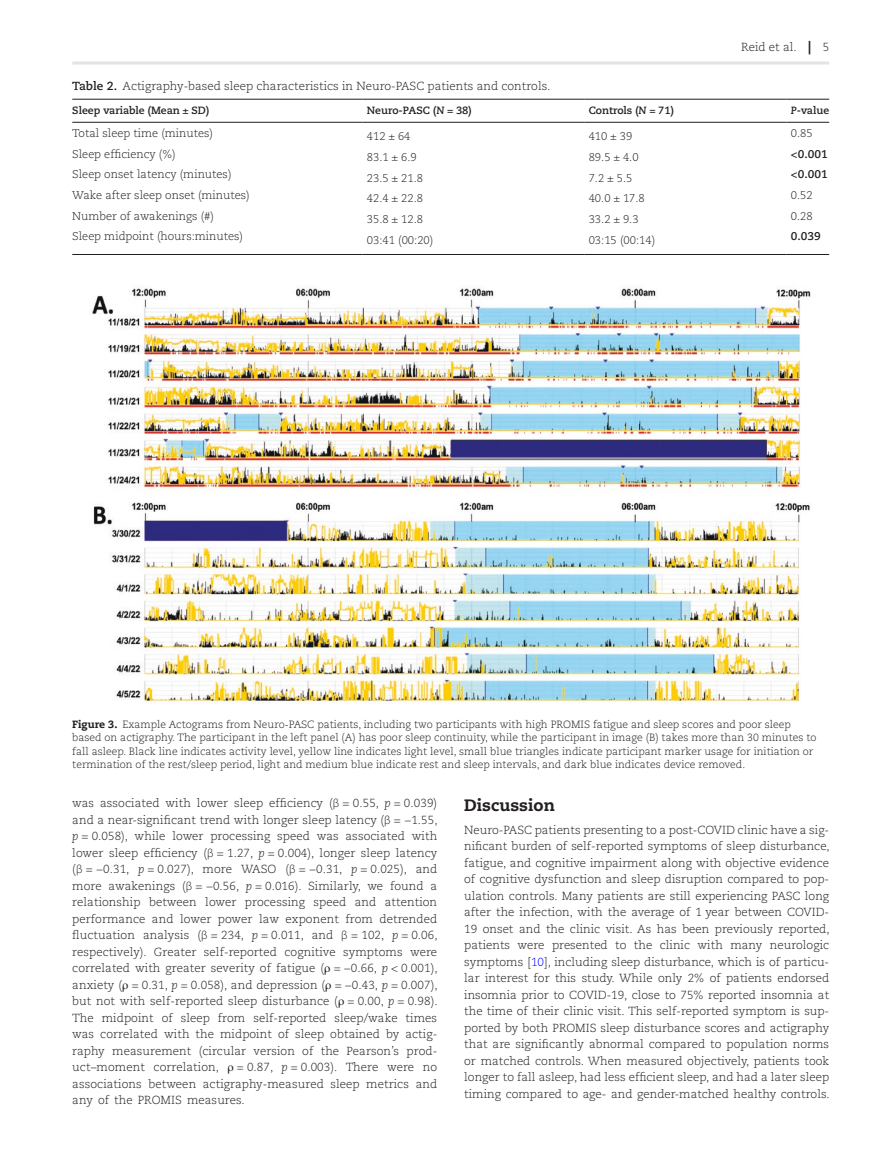
<style>
.page{position:relative;width:893px;height:1174px;background:#fff}
.page>*{position:absolute;margin:0;border:0;box-sizing:border-box;transform-origin:0 0}
.HeadA{font:800 16.5px "Caecilia LT Std";color:#231f20}
.Text{font:300 11.7px/16.5px "Caecilia LT Std";color:#231f20;text-align:justify}
.TabTitle{font:300 11.7px "Caecilia LT Std";color:#231f20}
.TableBody_L{font:300 11.25px "Caecilia LT Std";color:#231f20}
.TableBody{font:300 11.25px "Caecilia LT Std";color:#231f20}
.TableBody2_L{font:300 11.25px "Caecilia LT Std";color:#231f20}
.TableBody2{font:300 11.25px "Caecilia LT Std";color:#231f20}
.TableBody1_L{font:300 11.25px "Caecilia LT Std";color:#231f20}
.TableBody1{font:300 11.25px "Caecilia LT Std";color:#231f20}
.TableBody-2{font:700 11.25px "Caecilia LT Std";color:#231f20}
.TableBody2-2{font:700 11.25px "Caecilia LT Std";color:#231f20}
.FigCapt{font:300 10.5px/13.5px "Caecilia LT Std";color:#231f20}
.TableHeader{font:700 10.5px "Caecilia LT Std";color:#231f20}
.s1{font-weight:800;font-size:13.5px}
.s2{font-weight:700}
.s3{font-style:italic}
.s4{font-weight:800}
.s5{font-family:"Myriad Pro"}
.s6{font-family:"Gandhari Unicode";font-weight:400}
.s7{color:#00f}
</style>
<div class="page">
<hr style="left:72px;top:62px;width:757px;height:3px;background:#e3e3e3">
<hr style="left:72px;top:99px;width:290px;height:1px;background:#1d1e1f">
<hr style="left:72px;top:122px;width:290px;height:1px;background:#1d1e1f">
<hr style="left:362px;top:99px;width:222px;height:1px;background:#1d1e1f">
<hr style="left:362px;top:122px;width:222px;height:1px;background:#1d1e1f">
<hr style="left:584px;top:99px;width:202px;height:1px;background:#1d1e1f">
<hr style="left:584px;top:122px;width:202px;height:1px;background:#1d1e1f">
<hr style="left:786px;top:99px;width:43px;height:1px;background:#1d1e1f">
<hr style="left:786px;top:122px;width:43px;height:1px;background:#1d1e1f">
<hr style="left:72px;top:254px;width:290px;height:1px;background:#1d1e1f">
<hr style="left:362px;top:254px;width:222px;height:1px;background:#1d1e1f">
<hr style="left:584px;top:254px;width:202px;height:1px;background:#1d1e1f">
<hr style="left:786px;top:254px;width:43px;height:1px;background:#1d1e1f">
<img style="left:92px;top:288px;width:719px;height:415px">
<p class="Text" style="left:741px;top:39px;width:89px">Reid et al. <span class="s1">|</span> 5</p>
<p class="TabTitle" style="left:72px;top:79px;width:479px"><span class="s2">Table 2.</span> Actigraphy-based sleep characteristics in Neuro-PASC patients and controls.</p>
<p class="TableHeader" style="left:72px;top:105px;width:138px">Sleep variable (Mean ± SD)</p>
<p class="TableHeader" style="left:367px;top:105px;width:106px">Neuro-PASC (<span class="s3">N</span> = 38)</p>
<p class="TableHeader" style="left:589px;top:105px;width:87px">Controls (<span class="s3">N</span> = 71)</p>
<p class="TableHeader" style="left:791px;top:105px;width:40px"><span class="s3">P</span>-value</p>
<p class="TableBody1_L" style="left:72px;top:127px;width:142px">Total sleep time (minutes)</p>
<p class="TableBody1" style="left:367px;top:130px;width:45px">412 ± 64</p>
<p class="TableBody1" style="left:589px;top:130px;width:45px">410 ± 39</p>
<p class="TableBody1" style="left:791px;top:127px;width:23px">0.85</p>
<p class="TableBody_L" style="left:72px;top:147px;width:105px">Sleep efficiency (%)</p>
<p class="TableBody" style="left:367px;top:151px;width:51px">83.1 ± 6.9</p>
<p class="TableBody" style="left:589px;top:151px;width:51px">89.5 ± 4.0</p>
<p class="TableBody-2" style="left:791px;top:147px;width:38px">&lt;0.001</p>
<p class="TableBody_L" style="left:72px;top:168px;width:161px">Sleep onset latency (minutes)</p>
<p class="TableBody" style="left:367px;top:171px;width:58px">23.5 ± 21.8</p>
<p class="TableBody" style="left:589px;top:171px;width:45px">7.2 ± 5.5</p>
<p class="TableBody-2" style="left:791px;top:168px;width:38px">&lt;0.001</p>
<p class="TableBody_L" style="left:72px;top:189px;width:179px">Wake after sleep onset (minutes)</p>
<p class="TableBody" style="left:367px;top:192px;width:58px">42.4 ± 22.8</p>
<p class="TableBody" style="left:589px;top:192px;width:58px">40.0 ± 17.8</p>
<p class="TableBody" style="left:791px;top:189px;width:23px">0.52</p>
<p class="TableBody_L" style="left:72px;top:209px;width:143px">Number of awakenings (#)</p>
<p class="TableBody" style="left:367px;top:213px;width:58px">35.8 ± 12.8</p>
<p class="TableBody" style="left:589px;top:213px;width:51px">33.2 ± 9.3</p>
<p class="TableBody" style="left:791px;top:209px;width:23px">0.28</p>
<p class="TableBody2_L" style="left:72px;top:230px;width:172px">Sleep midpoint (hours:minutes)</p>
<p class="TableBody2" style="left:367px;top:233px;width:68px">03:41 (00:20)</p>
<p class="TableBody2" style="left:589px;top:233px;width:68px">03:15 (00:14)</p>
<p class="TableBody2-2" style="left:791px;top:230px;width:31px">0.039</p>
<p class="FigCapt" style="left:72px;top:717px;width:746px"><span class="s4">Figure 3.</span> Example Actograms from Neuro-PASC patients, including two participants with high PROMIS fatigue and sleep scores and poor sleep based on actigraphy. The participant in the left panel (A) has poor sleep continuity, while the participant in image (B) takes more than 30 minutes to fall asleep. Black line indicates activity level, yellow line indicates light level, small blue triangles indicate participant marker usage for initiation or termination of the rest/sleep period, light and medium blue indicate rest and sleep intervals, and dark blue indicates device removed.</p>
<p class="Text" style="left:72px;top:795px;width:367px">was associated with lower sleep efficiency (<span class="s5">β</span> = 0.55, <span class="s3">p</span> = 0.039) and a near-significant trend with longer sleep latency (<span class="s5">β</span> = −1.55, <span class="s3">p</span> = 0.058), while lower processing speed was associated with lower sleep efficiency (<span class="s5">β</span> = 1.27, <span class="s3">p</span> = 0.004), longer sleep latency (<span class="s5">β</span> = −0.31, <span class="s3">p</span> = 0.027), more WASO (<span class="s5">β</span> = −0.31, <span class="s3">p</span> = 0.025), and more awakenings (<span class="s5">β</span> = −0.56, <span class="s3">p</span> = 0.016). Similarly, we found a relationship between lower processing speed and attention performance and lower power law exponent from detrended fluctuation analysis (<span class="s5">β</span> = 234, <span class="s3">p</span> = 0.011, and <span class="s5">β</span> = 102, <span class="s3">p</span> = 0.06, respectively). Greater self-reported cognitive symptoms were correlated with greater severity of fatigue (<span class="s6">ρ</span> = −0.66, <span class="s3">p</span> &lt; 0.001), anxiety (<span class="s6">ρ</span> = 0.31, <span class="s3">p</span> = 0.058), and depression (<span class="s6">ρ</span> = −0.43, <span class="s3">p</span> = 0.007), but not with self-reported sleep disturbance (<span class="s6">ρ</span> = 0.00, <span class="s3">p</span> = 0.98).<br>The midpoint of sleep from self-reported sleep/wake times was correlated with the midpoint of sleep obtained by actig&shy;raphy measurement (circular version of the Pearson’s prod&shy;uct–moment correlation, <span class="s6">ρ</span> = 0.87, <span class="s3">p</span> = 0.003). There were no associations between actigraphy-measured sleep metrics and any of the PROMIS measures.</p>
<h2 class="HeadA" style="left:464px;top:795px;width:92px">Discussion</h2>
<p class="Text" style="left:464px;top:821px;width:367px">Neuro-PASC patients presenting to a post-COVID clinic have a sig&shy;nificant burden of self-reported symptoms of sleep disturbance, fatigue, and cognitive impairment along with objective evidence of cognitive dysfunction and sleep disruption compared to pop&shy;ulation controls. Many patients are still experiencing PASC long after the infection, with the average of 1 year between COVID-19 onset and the clinic visit. As has been previously reported, patients were presented to the clinic with many neurologic symptoms [<span class="s7">10</span>], including sleep disturbance, which is of particu&shy;lar interest for this study. While only 2% of patients endorsed insomnia prior to COVID-19, close to 75% reported insomnia at the time of their clinic visit. This self-reported symptom is sup&shy;ported by both PROMIS sleep disturbance scores and actigraphy that are significantly abnormal compared to population norms or matched controls. When measured objectively, patients took longer to fall asleep, had less efficient sleep, and had a later sleep timing compared to age- and gender-matched healthy controls.</p>
</div>
